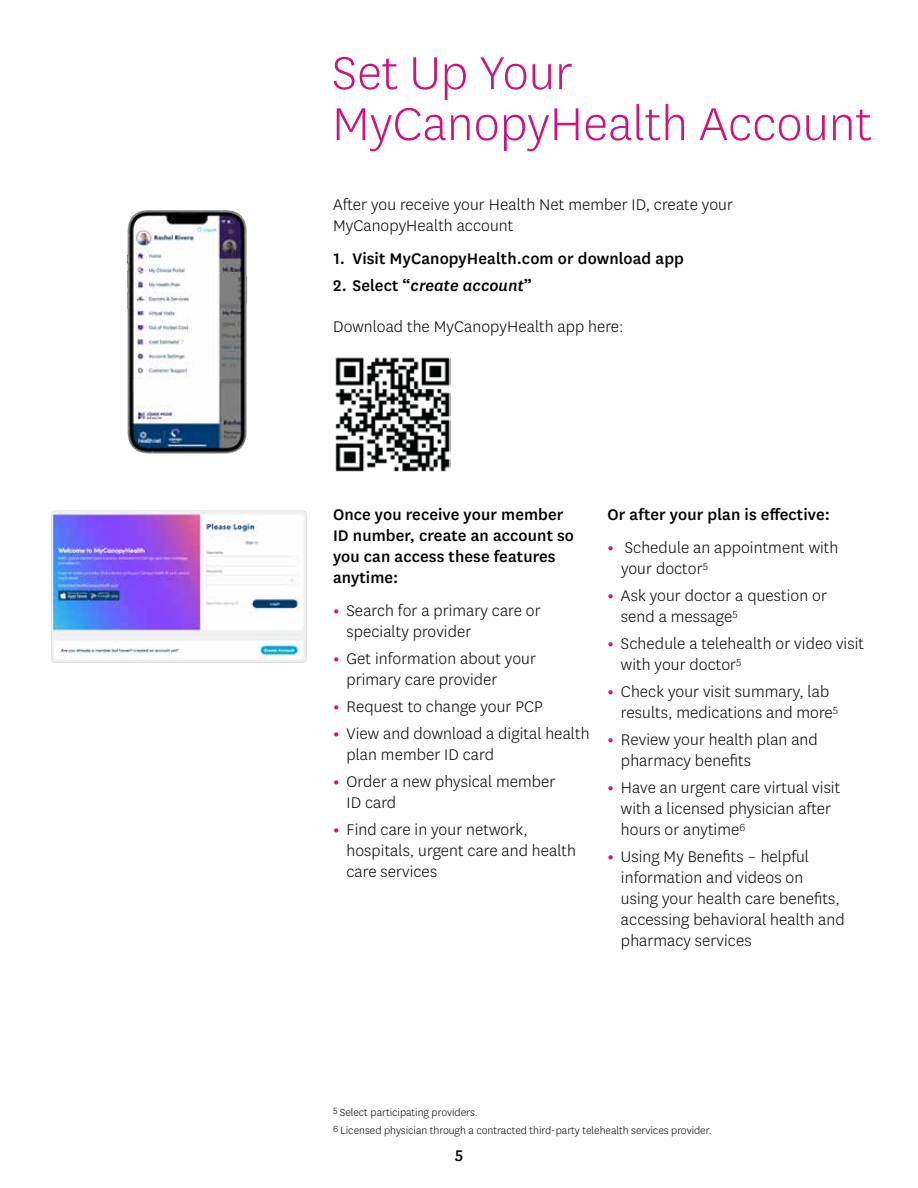
<style>
.page{position:relative;width:918px;height:1188px;background:#fff}
.page>*{position:absolute;margin:0;border:0;box-sizing:border-box;transform-origin:0 0}
.t1{font:300 54px/51px "Centene Sans";color:#cb177d}
.t2{font:300 18px/21px "Centene Sans";letter-spacing:.005em;color:#000}
.t3{font:500 18px/21px "Centene Sans";letter-spacing:.005em;color:#000}
.t4{font:italic 500 18px "Centene Sans";letter-spacing:.005em;color:#000}
.t5{font:300 12px "Centene Sans";color:#000}
.s1{font-style:normal}
.s2{font-weight:700;color:#cb177d}
</style>
<div class="page">
<img style="left:127px;top:210px;width:121px;height:244px">
<img style="left:52px;top:511px;width:254px;height:151px">
<img style="left:335px;top:357px;width:116px;height:115px">
<h2 class="t1" style="left:332px;top:46px;width:542px">Set Up Your<br>MyCanopyHealth Account</h2>
<p class="t2" style="left:333px;top:193px;width:401px">After you receive your Health Net member ID, create your<br>MyCanopyHealth account</p>
<p class="t3" style="left:334px;top:247px;width:352px">1. Visit MyCanopyHealth.com or download app</p>
<p class="t4" style="left:333px;top:274px;width:200px"><span class="s1">2. Select “</span>create account<span class="s1">”</span></p>
<p class="t2" style="left:333px;top:316px;width:292px">Download the MyCanopyHealth app here:</p>
<p class="t3" style="left:333px;top:503px;width:243px">Once you receive your member<br>ID number, create an account so you can access these features anytime:</p>
<p class="t2" style="left:346px;top:600px;width:196px;text-indent:-14px"><span class="s2">•</span> Search for a primary care or specialty provider</p>
<p class="t2" style="left:346px;top:648px;width:191px;text-indent:-14px"><span class="s2">•</span> Get information about your primary care provider</p>
<p class="t2" style="left:333px;top:696px;width:211px"><span class="s2">•</span> Request to change your PCP</p>
<p class="t2" style="left:346px;top:723px;width:245px;text-indent:-14px"><span class="s2">•</span> View and download a digital health plan member ID card</p>
<p class="t2" style="left:346px;top:771px;width:211px;text-indent:-14px"><span class="s2">•</span> Order a new physical member<br>ID card</p>
<p class="t2" style="left:346px;top:819px;width:231px;text-indent:-14px"><span class="s2">•</span> Find care in your network, hospitals, urgent care and health care services</p>
<p class="t3" style="left:608px;top:503px;width:224px">Or after your plan is effective:</p>
<p class="t2" style="left:621px;top:537px;width:219px;text-indent:-14px"><span class="s2">•</span> Schedule an appointment with your doctor<sup>5</sup></p>
<p class="t2" style="left:621px;top:585px;width:208px;text-indent:-14px"><span class="s2">•</span> Ask your doctor a question or send a message<sup>5</sup></p>
<p class="t2" style="left:621px;top:633px;width:244px;text-indent:-14px"><span class="s2">•</span> Schedule a telehealth or video visit with your doctor<sup>5</sup></p>
<p class="t2" style="left:621px;top:681px;width:219px;text-indent:-14px"><span class="s2">•</span> Check your visit summary, lab results, medications and more<sup>5</sup></p>
<p class="t2" style="left:621px;top:729px;width:198px;text-indent:-14px"><span class="s2">•</span> Review your health plan and pharmacy benefits</p>
<p class="t2" style="left:621px;top:777px;width:221px;text-indent:-14px"><span class="s2">•</span> Have an urgent care virtual visit with a licensed physician after hours or anytime<sup>6</sup></p>
<p class="t2" style="left:621px;top:846px;width:225px;text-indent:-14px"><span class="s2">•</span> Using My Benefits – helpful information and videos on using your health care benefits, accessing behavioral health and pharmacy services</p>
<p class="t5" style="left:333px;top:1105px;width:146px"><sup>5</sup> Select participating providers.</p>
<p class="t3" style="left:455px;top:1144px;width:10px">5</p>
<p class="t5" style="left:333px;top:1123px;width:380px"><sup>6</sup> Licensed physician through a contracted third-party telehealth services provider.</p>
</div>
